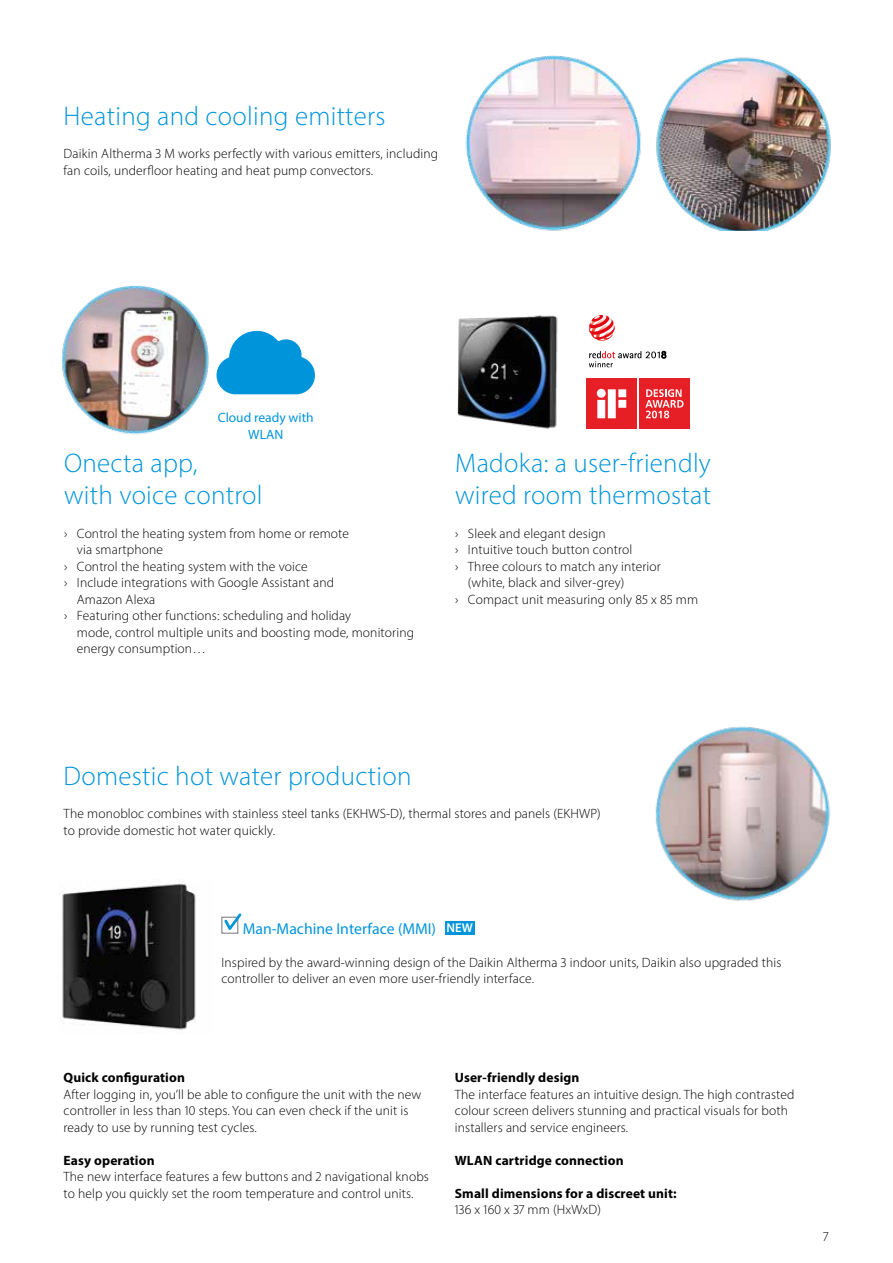
<style>
.page{position:relative;width:893px;height:1263px;background:#fff}
.page>*{position:absolute;margin:0;border:0;box-sizing:border-box;transform-origin:0 0}
.t1{font:300 27px/32.4px "Myriad Pro";letter-spacing:.01em;color:#0095db}
.t2{font:15.75px "Myriad Pro";color:#0095db}
.t3{font:300 13.5px/16.5px "Myriad Pro";letter-spacing:.01em;color:#000}
.t4{font:700 13.5px "Myriad Pro";letter-spacing:.01em;color:#000}
.t5{font:13.5px/16.5px "Myriad Pro";color:#0095db;text-align:center}
.t6{font:600 12.75px "Myriad Pro";color:#fff}
</style>
<div class="page">
<svg style="left:589px;top:315px;width:26px;height:26px"></svg>
<svg style="left:589px;top:351px;width:77px;height:16px"></svg>
<svg style="left:584px;top:376px;width:108px;height:55px"></svg>
<div style="left:587px;top:379px;width:50px;height:50px;background:#e51f25"></div>
<svg style="left:597px;top:389px;width:29px;height:29px"></svg>
<div style="left:639px;top:379px;width:50px;height:50px;background:#e51f25"></div>
<svg style="left:645px;top:389px;width:39px;height:29px"></svg>
<div style="left:221px;top:917px;width:17px;height:17px;border:1px solid #777375"></div>
<svg style="left:222px;top:913px;width:20px;height:21px"></svg>
<svg style="left:223px;top:330px;width:92px;height:65px"></svg>
<img style="left:62px;top:880px;width:134px;height:150px">
<div style="left:445px;top:921px;width:29px;height:14px;background:#0095db"></div>
<img style="left:457px;top:315px;width:101px;height:114px">
<img style="left:655px;top:726px;width:175px;height:175px">
<img style="left:656px;top:57px;width:175px;height:174px">
<img style="left:465px;top:55px;width:176px;height:176px">
<img style="left:62px;top:285px;width:161px;height:150px">
<h1 class="t1" style="left:64px;top:100px;width:323px">Heating and cooling emitters</h1>
<p class="t3" style="left:64px;top:145px;width:376px">Daikin Altherma 3 M works perfectly with various emitters, including fan coils, underfloor heating and heat pump convectors.</p>
<p class="t5" style="left:218px;top:409px;width:97px">Cloud ready with<br>WLAN</p>
<h1 class="t1" style="left:64px;top:446px;width:200px">Onecta app,<br>with voice control</h1>
<p class="t3" style="left:64px;top:525px;width:286px">› Control the heating system from home or remote</p>
<p class="t3" style="left:77px;top:541px;width:88px">via smartphone</p>
<p class="t3" style="left:64px;top:558px;width:245px">› Control the heating system with the voice</p>
<p class="t3" style="left:64px;top:574px;width:272px">› Include integrations with Google Assistant and</p>
<p class="t3" style="left:77px;top:591px;width:80px">Amazon Alexa</p>
<p class="t3" style="left:64px;top:607px;width:289px">› Featuring other functions: scheduling and holiday</p>
<p class="t3" style="left:77px;top:624px;width:339px">mode, control multiple units and boosting mode, monitoring</p>
<p class="t3" style="left:77px;top:640px;width:130px">energy consumption…</p>
<h1 class="t1" style="left:455px;top:446px;width:257px">Madoka: a user-friendly wired room thermostat</h1>
<p class="t3" style="left:455px;top:525px;width:152px">› Sleek and elegant design</p>
<p class="t3" style="left:455px;top:541px;width:179px">› Intuitive touch button control</p>
<p class="t3" style="left:455px;top:558px;width:207px">› Three colours to match any interior</p>
<p class="t3" style="left:468px;top:574px;width:158px">(white, black and silver-grey)</p>
<p class="t3" style="left:455px;top:591px;width:245px">› Compact unit measuring only 85 x 85 mm</p>
<h1 class="t1" style="left:64px;top:760px;width:349px">Domestic hot water production</h1>
<p class="t3" style="left:64px;top:805px;width:539px">The monobloc combines with stainless steel tanks (EKHWS-D), thermal stores and panels (EKHWP) to provide domestic hot water quickly.</p>
<p class="t2" style="left:243px;top:919px;width:195px">Man-Machine Interface (MMI)</p>
<p class="t3" style="left:221px;top:954px;width:562px">Inspired by the award-winning design of the Daikin Altherma 3 indoor units, Daikin also upgraded this controller to deliver an even more user-friendly interface.</p>
<p class="t6" style="left:447px;top:920px;width:28px">NEW</p>
<p class="t4" style="left:64px;top:1069px;width:123px">Quick configuration</p>
<p class="t3" style="left:64px;top:1086px;width:359px">After logging in, you’ll be able to configure the unit with the new controller in less than 10 steps. You can even check if the unit is ready to use by running test cycles.</p>
<p class="t4" style="left:64px;top:1151px;width:93px">Easy operation</p>
<p class="t3" style="left:64px;top:1168px;width:367px">The new interface features a few buttons and 2 navigational knobs to help you quickly set the room temperature and control units.</p>
<p class="t4" style="left:455px;top:1069px;width:126px">User-friendly design</p>
<p class="t3" style="left:455px;top:1086px;width:341px">The interface features an intuitive design. The high contrasted colour screen delivers stunning and practical visuals for both installers and service engineers.</p>
<p class="t4" style="left:455px;top:1151px;width:170px">WLAN cartridge connection</p>
<p class="t4" style="left:455px;top:1184px;width:223px">Small dimensions for a discreet unit:</p>
<p class="t3" style="left:455px;top:1201px;width:148px">136 x 160 x 37 mm (HxWxD)</p>
<p class="t3" style="left:823px;top:1228px;width:8px">7</p>
</div>
